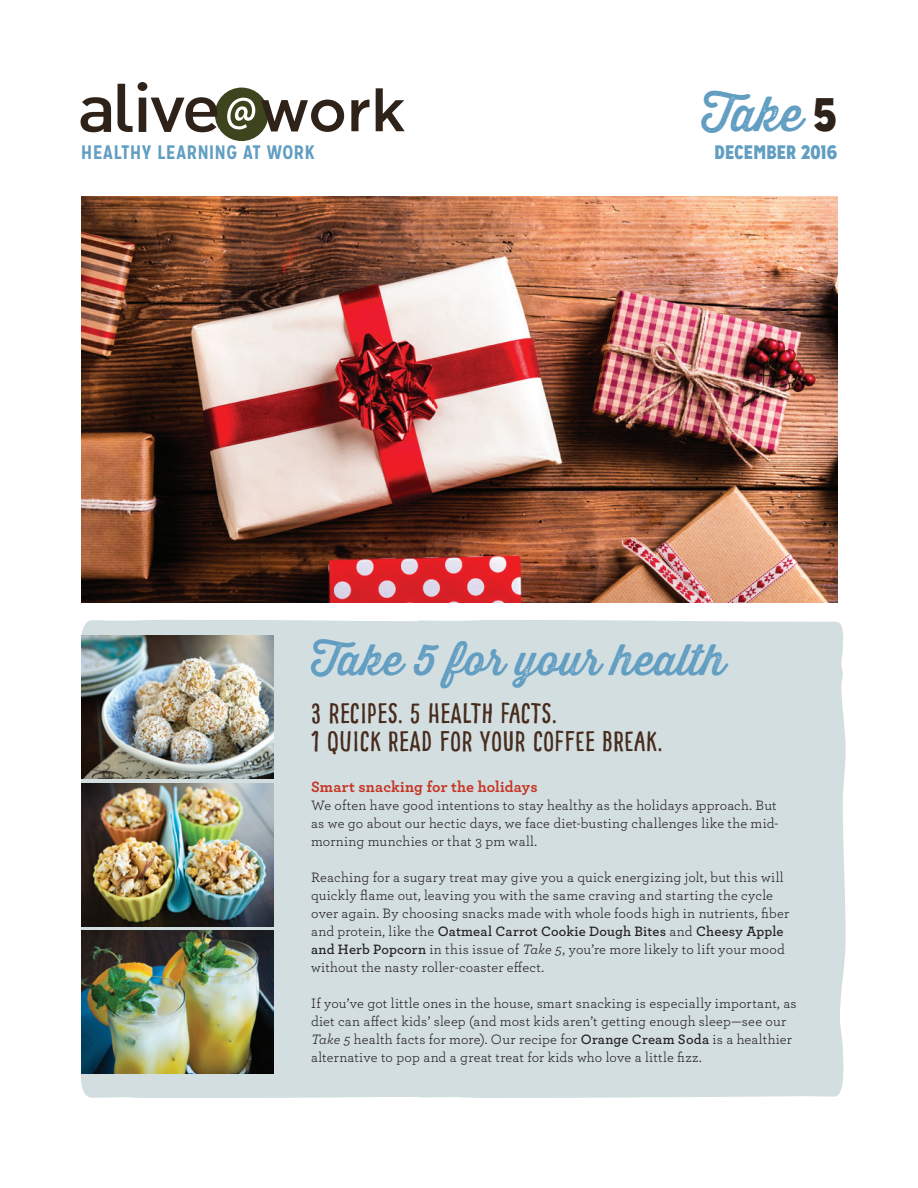
<style>
.page{position:relative;width:918px;height:1188px;background:#fff}
.page>*{position:absolute;margin:0;border:0;box-sizing:border-box;transform-origin:0 0}
.t1{font:47.85px "Thirsty Rough Reg One";color:#619ec2}
.t2{font:42.6px "Thirsty Rough Reg One";color:#619ec2}
.t3{font:27.9px/27.9px "Pinto NO 01";letter-spacing:.02em;color:#472c1d}
.t4{font:700 19.5px "Mission Gothic";letter-spacing:.01em;color:#619ec2}
.t5{font:900 19.5px "Mission Gothic";letter-spacing:.01em;color:#619ec2}
.t6{font:700 15.75px "Archer";letter-spacing:.01em;color:#c63524}
.t7{font:14.25px/18px "Archer";letter-spacing:.015em;color:#231f20}
.s1{font-family:"Mission Gothic";font-weight:900;font-size:46.95px;color:#2f2319}
.s2{font-weight:600}
.s3{font-style:italic}
</style>
<div class="page">
<div style="left:215px;top:88px;width:53px;height:53px;background:#3e441d;border-radius:50%"></div>
<svg style="left:81px;top:97px;width:30px;height:35px"></svg>
<svg style="left:118px;top:82px;width:99px;height:50px"></svg>
<svg style="left:261px;top:88px;width:144px;height:44px"></svg>
<svg style="left:227px;top:98px;width:28px;height:31px"></svg>
<div style="left:81px;top:620px;width:765px;height:478px;background:#d3dee1"></div>
<div style="left:81px;top:641px;width:11px;height:439px;background:#d3dee1"></div>
<img style="left:81px;top:635px;width:192px;height:144px">
<img style="left:81px;top:783px;width:192px;height:143px">
<img style="left:81px;top:931px;width:192px;height:143px">
<img style="left:81px;top:197px;width:756px;height:406px">
<h1 class="t1" style="left:701px;top:79px;width:137px">Take <span class="s1">5</span></h1>
<h3 class="t4" style="left:81px;top:140px;width:235px">HEALTHY LEARNING AT WORK</h3>
<h3 class="t5" style="left:715px;top:140px;width:124px">DECEMBER 2016</h3>
<h2 class="t2" style="left:311px;top:629px;width:416px">Take 5 for your health</h2>
<h3 class="t3" style="left:311px;top:700px;width:353px">3 RECIPES. 5 HEALTH FACTS.<br>1 QUICK READ FOR YOUR COFFEE BREAK.</h3>
<p class="t6" style="left:311px;top:774px;width:228px">Smart snacking for the holidays</p>
<p class="t7" style="left:311px;top:796px;width:469px">We often have good intentions to stay healthy as the holidays approach. But as we go about our hectic days, we face diet-busting challenges like the mid&shy;morning munchies or that 3 pm wall.</p>
<p class="t7" style="left:311px;top:868px;width:480px">Reaching for a sugary treat may give you a quick energizing jolt, but this will quickly flame out, leaving you with the same craving and starting the cycle over again. By choosing snacks made with whole foods high in nutrients, fiber and protein, like the <span class="s2">Oatmeal Carrot Cookie Dough Bites</span> and <span class="s2">Cheesy Apple and Herb Popcorn</span> in this issue of <span class="s3">Take 5</span>, you’re more likely to lift your mood without the nasty roller-coaster effect.</p>
<p class="t7" style="left:311px;top:994px;width:487px">If you’ve got little ones in the house, smart snacking is especially important, as diet can affect kids’ sleep (and most kids aren’t getting enough sleep—see our <span class="s3">Take 5</span> health facts for more). Our recipe for <span class="s2">Orange Cream Soda</span> is a healthier alternative to pop and a great treat for kids who love a little fizz.</p>
</div>
